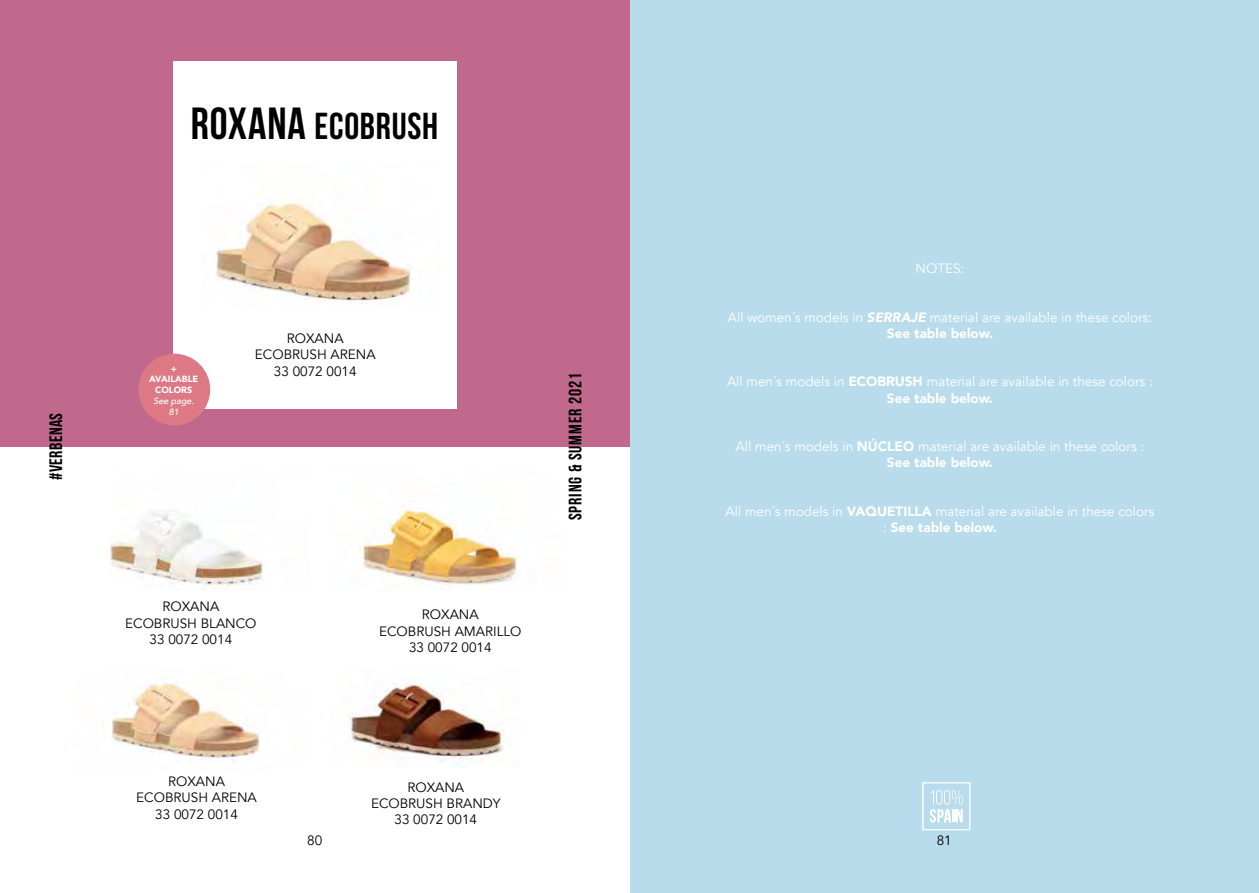
<style>
.page{position:relative;width:1259px;height:893px;background:#fff}
.page>*{position:absolute;margin:0;border:0;box-sizing:border-box;transform-origin:0 0}
.t1{font:700 37.5px "Bebas Neue";letter-spacing:.02em;color:#000}
.t2{font:700 18px "Bebas Neue";letter-spacing:.05em;color:#000}
.t3{font:700 18px "Bebas Neue";letter-spacing:.02em;color:#000}
.t4{font:13.5px/16.2px "Avenir";color:#fff;text-align:center}
.t5{font:13.5px/16.2px "Avenir";color:#000;text-align:center}
.t6{font:900 9px/10.8px "Avenir";color:#fff;text-align:center}
.t7{font:italic 500 9px/10.8px "Avenir";color:#fff;text-align:center}
.s1{font-size:45px}
.s2{font-weight:900;font-style:italic}
.s3{font-weight:900}
</style>
<div class="page">
<div style="left:0;top:0;width:630px;height:446px;background:#c0698c"></div>
<div style="left:173px;top:61px;width:283px;height:348px;background:#fff"></div>
<div style="left:138px;top:354px;width:72px;height:71px;background:#dc7985;border-radius:50%"></div>
<img style="left:215px;top:201px;width:198px;height:102px">
<img style="left:359px;top:506px;width:159px;height:79px">
<img style="left:110px;top:512px;width:154px;height:75px">
<img style="left:350px;top:683px;width:154px;height:78px">
<img style="left:110px;top:682px;width:150px;height:80px">
<div style="left:630px;top:0;width:629px;height:893px;background:#b9dced"></div>
<svg style="left:922px;top:782px;width:48px;height:48px"></svg>
<h2 class="t3" style="left:46px;top:480px;width:69px;rotate:-90deg">#VERBENAS</h2>
<h1 class="t1" style="left:191px;top:105px;width:249px"><span class="s1">ROXANA</span> ECOBRUSH</h1>
<p class="t6" style="left:149px;top:363px;width:51px">+<br>AVAILABLE<br>COLORS</p>
<p class="t7" style="left:153px;top:396px;width:42px">See page.<br>81</p>
<p class="t5" style="left:255px;top:331px;width:122px">ROXANA<br>ECOBRUSH ARENA<br>33 0072 0014</p>
<p class="t5" style="left:125px;top:599px;width:133px">ROXANA<br>ECOBRUSH BLANCO<br>33 0072 0014</p>
<p class="t5" style="left:379px;top:607px;width:144px">ROXANA<br>ECOBRUSH AMARILLO<br>33 0072 0014</p>
<h2 class="t2" style="left:565px;top:520px;width:149px;rotate:-90deg">SPRING &amp; SUMMER 2021</h2>
<p class="t5" style="left:136px;top:774px;width:122px">ROXANA<br>ECOBRUSH ARENA<br>33 0072 0014</p>
<p class="t5" style="left:371px;top:779px;width:131px">ROXANA<br>ECOBRUSH BRANDY<br>33 0072 0014</p>
<p class="t4" style="left:915px;top:260px;width:50px">NOTES:</p>
<p class="t4" style="left:728px;top:309px;width:425px">All women´s models in <span class="s2">SERRAJE</span> material are available in these colors:<br><span class="s3">See table below.</span></p>
<p class="t4" style="left:727px;top:374px;width:427px">All men´s models in <span class="s3">ECOBRUSH</span> material are available in these colors :<br><span class="s3">See table below.</span></p>
<p class="t4" style="left:735px;top:439px;width:410px">All men´s models in <span class="s3">NÚCLEO</span> material are available in these colors :<br><span class="s3">See table below.</span></p>
<p class="t4" style="left:725px;top:503px;width:430px">All men´s models in <span class="s3">VAQUETILLA</span> material are available in these colors : <span class="s3">See table below.</span></p>
<p class="t5" style="left:307px;top:833px;width:17px">80</p>
<p class="t5" style="left:936px;top:833px;width:17px">81</p>
</div>
